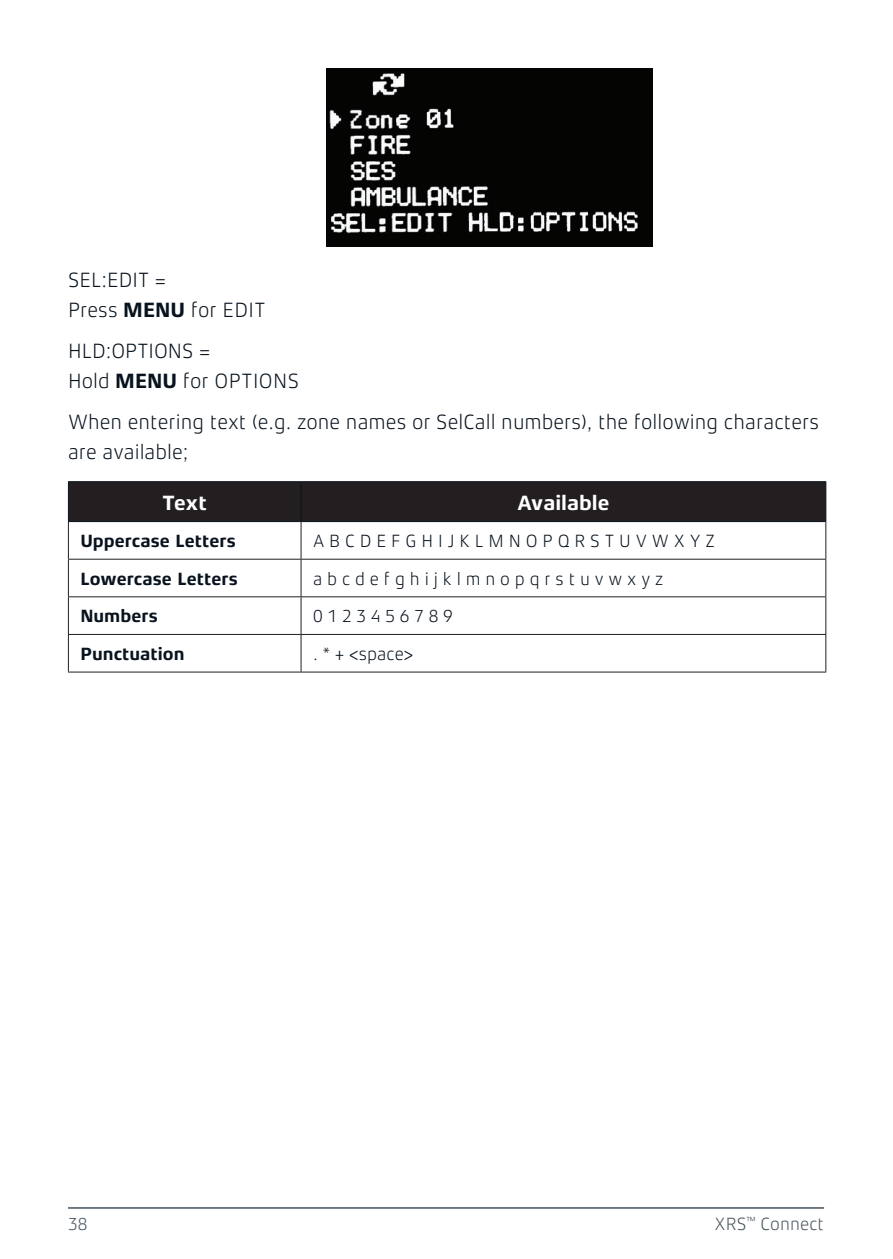
<style>
.page{position:relative;width:893px;height:1259px;background:#fff}
.page>*{position:absolute;margin:0;border:0;box-sizing:border-box;transform-origin:0 0}
.Normal_A6{font:300 21px/30px "Xenois Sans Pro";color:#08131e}
.table_head{font:700 21px "Xenois Sans Pro";color:#fff}
.Table_09_pt_A6{font:300 18px "Xenois Sans Pro";color:#08131e}
.Table_09_pt_A6-2{font:700 18px "Xenois Sans Pro";color:#08131e}
.t1{font:300 18px "Xenois Sans Pro";color:#45535b}
.s1{font-weight:700}
</style>
<div class="page">
<hr style="left:68px;top:1207px;width:756px;height:1px;background:#45535b">
<img style="left:326px;top:68px;width:326px;height:178px">
<div style="left:69px;top:482px;width:756px;height:39px;background:#231f20"></div>
<hr style="left:68px;top:522px;width:1px;height:37px;background:#231f20">
<hr style="left:301px;top:522px;width:1px;height:37px;background:#231f20">
<hr style="left:825px;top:522px;width:1px;height:37px;background:#231f20">
<hr style="left:68px;top:559px;width:233px;height:1px;background:#231f20">
<hr style="left:68px;top:559px;width:1px;height:37px;background:#231f20">
<hr style="left:301px;top:559px;width:525px;height:1px;background:#231f20">
<hr style="left:301px;top:559px;width:1px;height:37px;background:#231f20">
<hr style="left:825px;top:559px;width:1px;height:37px;background:#231f20">
<hr style="left:68px;top:596px;width:233px;height:1px;background:#231f20">
<hr style="left:68px;top:597px;width:1px;height:37px;background:#231f20">
<hr style="left:301px;top:596px;width:525px;height:1px;background:#231f20">
<hr style="left:301px;top:597px;width:1px;height:37px;background:#231f20">
<hr style="left:825px;top:597px;width:1px;height:37px;background:#231f20">
<hr style="left:68px;top:634px;width:233px;height:1px;background:#231f20">
<hr style="left:68px;top:635px;width:1px;height:36px;background:#231f20">
<hr style="left:301px;top:634px;width:525px;height:1px;background:#231f20">
<hr style="left:301px;top:635px;width:1px;height:36px;background:#231f20">
<hr style="left:825px;top:635px;width:1px;height:36px;background:#231f20">
<hr style="left:68px;top:671px;width:233px;height:1px;background:#231f20">
<hr style="left:301px;top:671px;width:525px;height:1px;background:#231f20">
<hr style="left:68px;top:481px;width:233px;height:1px;background:#08131e">
<hr style="left:68px;top:482px;width:1px;height:39px;background:#08131e">
<hr style="left:301px;top:481px;width:525px;height:1px;background:#08131e">
<hr style="left:301px;top:482px;width:1px;height:39px;background:#08131e">
<hr style="left:825px;top:482px;width:1px;height:39px;background:#08131e">
<hr style="left:68px;top:521px;width:233px;height:1px;background:#08131e">
<hr style="left:301px;top:521px;width:525px;height:1px;background:#08131e">
<p class="Normal_A6" style="left:68px;top:265px;width:199px">SEL:EDIT =<br>Press <span class="s1">MENU</span> for EDIT</p>
<p class="Normal_A6" style="left:68px;top:335px;width:233px">HLD:OPTIONS =<br>Hold <span class="s1">MENU</span> for OPTIONS</p>
<p class="Normal_A6" style="left:68px;top:406px;width:753px">When entering text (e.g. zone names or SelCall numbers), the following characters are available;</p>
<p class="table_head" style="left:163px;top:490px;width:46px">Text</p>
<p class="table_head" style="left:517px;top:490px;width:93px">Available</p>
<p class="Table_09_pt_A6-2" style="left:80px;top:531px;width:157px">Uppercase Letters</p>
<p class="Table_09_pt_A6" style="left:313px;top:531px;width:403px">A B C D E F G H I J K L M N O P Q R S T U V W X Y Z</p>
<p class="Table_09_pt_A6-2" style="left:80px;top:568px;width:159px">Lowercase Letters</p>
<p class="Table_09_pt_A6" style="left:313px;top:568px;width:352px">a b c d e f g h i j k l m n o p q r s t u v w x y z</p>
<p class="Table_09_pt_A6-2" style="left:80px;top:606px;width:79px">Numbers</p>
<p class="Table_09_pt_A6" style="left:313px;top:606px;width:141px">0 1 2 3 4 5 6 7 8 9</p>
<p class="Table_09_pt_A6-2" style="left:80px;top:643px;width:106px">Punctuation</p>
<p class="Table_09_pt_A6" style="left:313px;top:644px;width:102px">. * + &lt;space&gt;</p>
<p class="t1" style="left:68px;top:1213px;width:21px">38</p>
<p class="t1" style="left:715px;top:1213px;width:111px">XRS<sup>™</sup> Connect</p>
</div>
